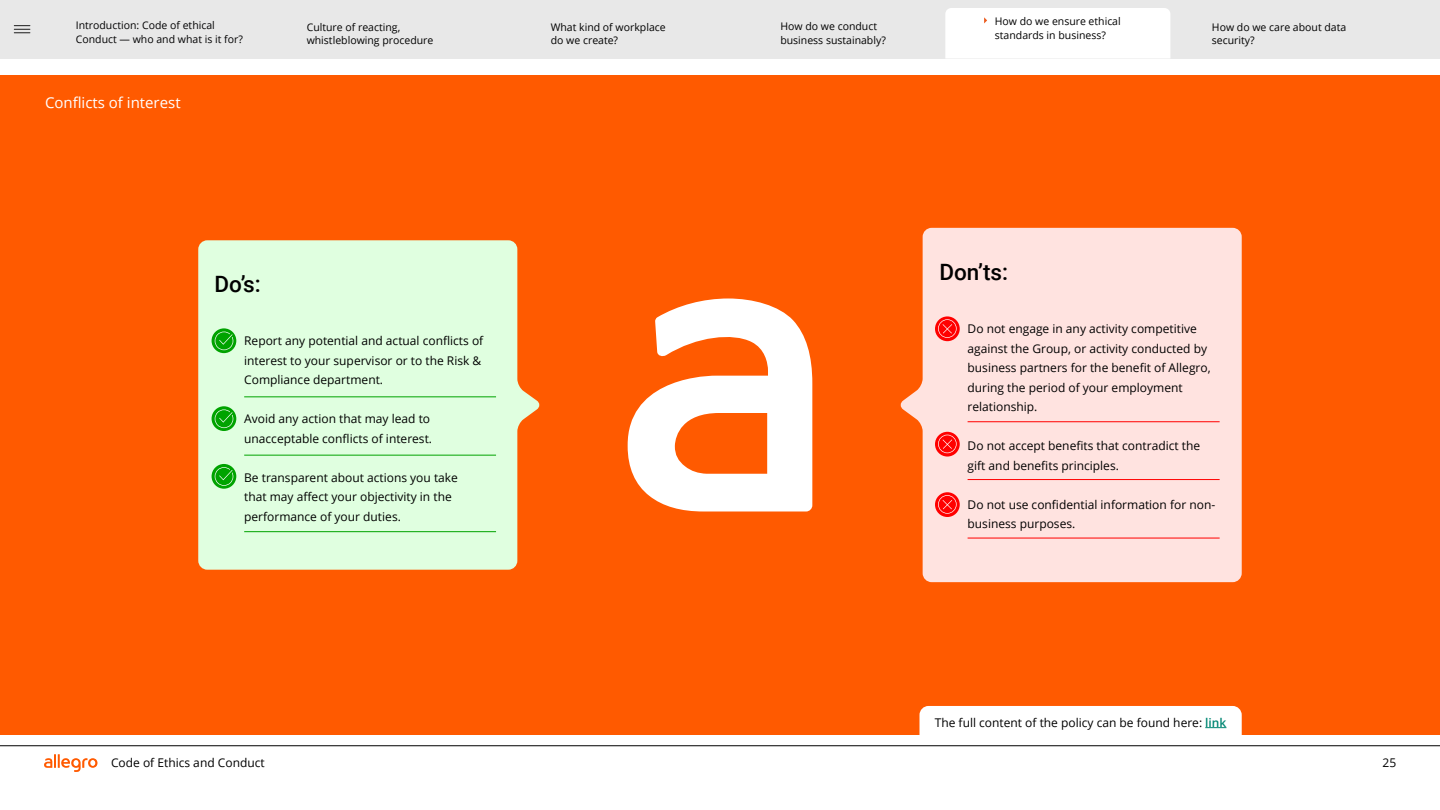
<style>
.page{position:relative;width:1440px;height:810px;background:#fff}
.page>*{position:absolute;margin:0;border:0;box-sizing:border-box;transform-origin:0 0}
.t1{font:500 22.5px "Roboto";color:#000}
.t2{font:15px "Open Sans";color:#fff}
.t3{font:12px/19.5px "Open Sans";color:#000}
.t4{font:10.5px/13.5px "Open Sans";color:#000}
.t5{font:10.5px/13.5px "Open Sans";color:#020203}
.s1{font-weight:600;color:#008673}
</style>
<div class="page">
<svg style="left:44px;top:754px;width:53px;height:18px"></svg>
<hr style="left:0;top:746px;width:1440px;height:1px;background:#000">
<div style="left:0;top:75px;width:1440px;height:660px;background:#ff5a00"></div>
<svg style="left:628px;top:299px;width:184px;height:213px"></svg>
<svg style="left:198px;top:240px;width:342px;height:330px;background:#e1f3d0"></svg>
<svg style="left:212px;top:328px;width:24px;height:25px"></svg>
<svg style="left:215px;top:332px;width:18px;height:18px"></svg>
<svg style="left:212px;top:406px;width:24px;height:25px"></svg>
<svg style="left:215px;top:409px;width:18px;height:19px"></svg>
<svg style="left:212px;top:464px;width:24px;height:25px"></svg>
<svg style="left:215px;top:467px;width:18px;height:19px"></svg>
<hr style="left:244px;top:396px;width:252px;height:1px;background:#00a300">
<hr style="left:244px;top:455px;width:252px;height:1px;background:#00a300">
<hr style="left:244px;top:531px;width:252px;height:1px;background:#00a300">
<svg style="left:900px;top:228px;width:342px;height:354px;background:#ffd9d0"></svg>
<svg style="left:935px;top:316px;width:25px;height:25px"></svg>
<svg style="left:938px;top:319px;width:19px;height:19px"></svg>
<svg style="left:935px;top:432px;width:25px;height:25px"></svg>
<svg style="left:938px;top:435px;width:19px;height:18px"></svg>
<svg style="left:935px;top:492px;width:25px;height:25px"></svg>
<svg style="left:938px;top:495px;width:19px;height:19px"></svg>
<hr style="left:968px;top:421px;width:252px;height:1px;background:#f00">
<hr style="left:968px;top:479px;width:252px;height:1px;background:#f00">
<hr style="left:968px;top:538px;width:252px;height:1px;background:#f00">
<div style="left:920px;top:706px;width:322px;height:29px;background:#fff"></div>
<div style="left:0;top:0;width:1440px;height:58px;background:#e8e8e8"></div>
<svg style="left:14px;top:25px;width:16px;height:8px"></svg>
<div style="left:945px;top:8px;width:225px;height:51px;background:#fff"></div>
<p class="t5" style="left:76px;top:18px;width:169px">Introduction: Code of ethical<br>Conduct — who and what is it for?</p>
<p class="t4" style="left:307px;top:20px;width:128px">Culture of reacting, whistleblowing procedure</p>
<p class="t4" style="left:551px;top:20px;width:116px">What kind of workplace do we create?</p>
<p class="t4" style="left:780px;top:19px;width:107px">How do we conduct business sustainably?</p>
<p class="t4" style="left:995px;top:15px;width:127px">How do we ensure ethical standards in business?</p>
<p class="t4" style="left:1212px;top:20px;width:136px">How do we care about data security?</p>
<p class="t2" style="left:45px;top:92px;width:137px">Conflicts of interest</p>
<h1 class="t1" style="left:214px;top:268px;width:48px">Do’s:</h1>
<p class="t3" style="left:244px;top:331px;width:241px">Report any potential and actual conflicts of interest to your supervisor or to the Risk &amp;<br>Compliance department.</p>
<p class="t3" style="left:244px;top:409px;width:189px">Avoid any action that may lead to unacceptable conflicts of interest.</p>
<p class="t3" style="left:244px;top:467px;width:215px">Be transparent about actions you take that may affect your objectivity in the performance of your duties.</p>
<h1 class="t1" style="left:939px;top:256px;width:70px">Don’ts:</h1>
<p class="t3" style="left:968px;top:319px;width:245px">Do not engage in any activity competitive against the Group, or activity conducted by business partners for the benefit of Allegro, during the period of your employment relationship.</p>
<p class="t3" style="left:968px;top:436px;width:234px">Do not accept benefits that contradict the gift and benefits principles.</p>
<p class="t3" style="left:968px;top:494px;width:249px">Do not use confidential information for non&shy;business purposes.</p>
<p class="t3" style="left:935px;top:712px;width:293px">The full content of the policy can be found here: <span class="s1">link</span></p>
<p class="t3" style="left:111px;top:753px;width:155px">Code of Ethics and Conduct</p>
<p class="t3" style="left:1383px;top:753px;width:15px">25</p>
</div>
